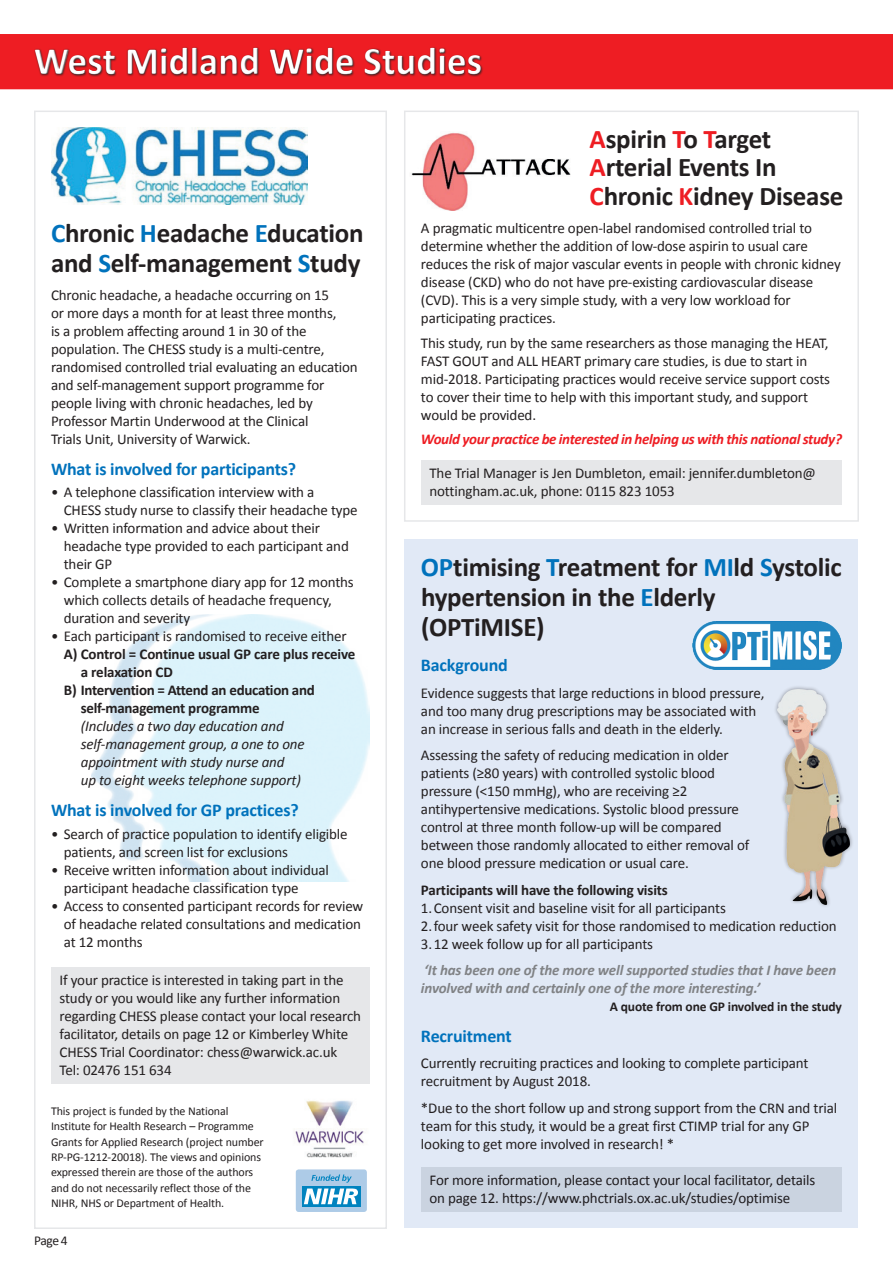
<style>
.page{position:relative;width:893px;height:1263px;background:#fff}
.page>*{position:absolute;margin:0;border:0;box-sizing:border-box;transform-origin:0 0}
.t1{font:700 39px "Calibri";color:#fff}
.t2{font:700 27px/30px "Calibri";letter-spacing:-.01em;color:#231f20}
.t3{font:700 18px "Calibri";letter-spacing:-.01em;color:#0072bc}
.t4{font:15px/18px "Calibri";letter-spacing:-.01em;color:#231f20}
.t5{font:700 15px "Calibri";letter-spacing:-.01em;color:#231f20}
.t6{font:italic 15px/18px "Calibri";letter-spacing:-.01em;color:#231f20}
.t7{font:italic 700 15px/18px "Calibri";letter-spacing:-.01em;color:#808285}
.t8{font:italic 700 15px "Calibri";letter-spacing:-.02em;color:#ee1d23}
.t9{font:700 13.5px "Calibri";letter-spacing:-.01em;color:#231f20}
.t10{font:13.5px "Calibri";color:#231f20}
.t11{font:12px/15.3px "Calibri";letter-spacing:-.01em;color:#231f20}
.s1{color:#ee1d23}
.s2{color:#0072bc}
</style>
<div class="page">
<div style="left:0;top:34px;width:893px;height:55px;background:#ee1d23"></div>
<div style="left:405px;top:539px;width:453px;height:689px;background:#e1e9f6"></div>
<img style="left:91px;top:614px;width:279px;height:267px">
<img style="left:294px;top:1100px;width:70px;height:58px">
<div style="left:34px;top:47px;width:450px;height:30px;background:#231f20;opacity:.75"></div>
<div style="left:33px;top:46px;width:449px;height:27px;background:#fff;opacity:.75"></div>
<div style="left:33px;top:48px;width:449px;height:28px;background:#231f20;opacity:.75"></div>
<div style="left:51px;top:967px;width:319px;height:117px;background:#e6e7e9"></div>
<img style="left:51px;top:128px;width:257px;height:76px">
<div style="left:296px;top:1169px;width:71px;height:43px;background:#adcbe7;border-radius:3px"></div>
<svg style="left:302px;top:1186px;width:58px;height:20px"></svg>
<svg style="left:304px;top:1174px;width:54px;height:30px"></svg>
<div style="left:421px;top:1167px;width:421px;height:45px;background:#cad3e0"></div>
<img style="left:692px;top:622px;width:150px;height:48px">
<div style="left:773px;top:686px;width:80px;height:223px;background:#231f20;opacity:.5"></div>
<img style="left:777px;top:690px;width:72px;height:214px">
<div style="left:34px;top:111px;width:353px;height:1118px;border:2px solid #e6e7e9"></div>
<svg style="left:404px;top:110px;width:455px;height:412px"></svg>
<h1 class="t1" style="left:34px;top:37px;width:450px">West Midland Wide Studies</h1>
<h2 class="t2" style="left:590px;top:123px;width:255px;line-height:28.5px"><span class="s1">A</span>spirin <span class="s1">T</span>o <span class="s1">T</span>arget<br><span class="s1">A</span>rterial Events In<br><span class="s1">C</span>hronic <span class="s1">K</span>idney Disease</h2>
<h2 class="t2" style="left:51px;top:217px;width:314px"><span class="s2">C</span>hronic <span class="s2">H</span>eadache <span class="s2">E</span>ducation and <span class="s2">S</span>elf-management <span class="s2">S</span>tudy</h2>
<p class="t4" style="left:421px;top:219px;width:421px">A pragmatic multicentre open-label randomised controlled trial to determine whether the addition of low-dose aspirin to usual care reduces the risk of major vascular events in people with chronic kidney disease (CKD) who do not have pre-existing cardiovascular disease (CVD). This is a very simple study, with a very low workload for participating practices.</p>
<p class="t4" style="left:421px;top:333px;width:411px">This study, run by the same researchers as those managing the HEAT, FAST GOUT and ALL HEART primary care studies, is due to start in mid-2018. Participating practices would receive service support costs to cover their time to help with this important study, and support would be provided.</p>
<p class="t8" style="left:421px;top:430px;width:422px">Would your practice be interested in helping us with this national study?</p>
<p class="t4" style="left:429px;top:463px;width:388px">The Trial Manager is Jen Dumbleton, email: jennifer.dumbleton@ nottingham.ac.uk, phone: 0115 823 1053</p>
<p class="t4" style="left:51px;top:286px;width:308px">Chronic headache, a headache occurring on 15<br>or more days a month for at least three months,<br>is a problem affecting around 1 in 30 of the population. The CHESS study is a multi-centre, randomised controlled trial evaluating an education and self-management support programme for people living with chronic headaches, led by Professor Martin Underwood at the Clinical<br>Trials Unit, University of Warwick.</p>
<p class="t3" style="left:51px;top:458px;width:247px">What is involved for participants?</p>
<p class="t4" style="left:64px;top:483px;width:295px;text-indent:-13px">• A telephone classification interview with a<br>CHESS study nurse to classify their headache type</p>
<p class="t4" style="left:64px;top:519px;width:287px;text-indent:-13px">• Written information and advice about their headache type provided to each participant and their GP</p>
<p class="t4" style="left:64px;top:573px;width:292px;text-indent:-13px">• Complete a smartphone diary app for 12 months which collects details of headache frequency, duration and severity</p>
<p class="t4" style="left:51px;top:627px;width:297px">• Each participant is randomised to receive either</p>
<p class="t5" style="left:64px;top:645px;width:293px">A) Control = Continue usual GP care plus receive</p>
<p class="t5" style="left:81px;top:663px;width:94px">a relaxation CD</p>
<p class="t5" style="left:64px;top:681px;width:253px">B) Intervention = Attend an education and</p>
<p class="t5" style="left:81px;top:699px;width:181px">self-management programme</p>
<p class="t6" style="left:81px;top:717px;width:225px">(Includes a two day education and self-management group, a one to one appointment with study nurse and<br>up to eight weeks telephone support)</p>
<p class="t3" style="left:51px;top:799px;width:249px">What is involved for GP practices?</p>
<p class="t4" style="left:64px;top:824px;width:285px;text-indent:-13px">• Search of practice population to identify eligible patients, and screen list for exclusions</p>
<p class="t4" style="left:64px;top:860px;width:267px;text-indent:-13px">• Receive written information about individual participant headache classification type</p>
<p class="t4" style="left:64px;top:896px;width:301px;text-indent:-13px">• Access to consented participant records for review of headache related consultations and medication at 12 months</p>
<h2 class="t2" style="left:421px;top:551px;width:422px"><span class="s2">OP</span>timising <span class="s2">T</span>reatment for <span class="s2">MI</span>ld <span class="s2">S</span>ystolic hypertension in the <span class="s2">E</span>lderly (OPTiMISE)</h2>
<p class="t3" style="left:421px;top:654px;width:88px">Background</p>
<p class="t4" style="left:421px;top:683px;width:345px">Evidence suggests that large reductions in blood pressure, and too many drug prescriptions may be associated with an increase in serious falls and death in the elderly.</p>
<p class="t4" style="left:421px;top:745px;width:330px">Assessing the safety of reducing medication in older patients (≥80 years) with controlled systolic blood pressure (&lt;150 mmHg), who are receiving ≥2 antihypertensive medications. Systolic blood pressure control at three month follow-up will be compared between those randomly allocated to either removal of one blood pressure medication or usual care.</p>
<p class="t5" style="left:421px;top:880px;width:248px">Participants will have the following visits</p>
<p class="t4" style="left:421px;top:898px;width:417px">1.Consent visit and baseline visit for all participants<br>2.four week safety visit for those randomised to medication reduction<br>3.12 week follow up for all participants</p>
<p class="t7" style="left:421px;top:960px;width:417px">‘It has been one of the more well supported studies that I have been involved with and certainly one of the more interesting.’</p>
<p class="t9" style="left:610px;top:998px;width:234px">A quote from one GP involved in the study</p>
<p class="t3" style="left:421px;top:1025px;width:92px">Recruitment</p>
<p class="t4" style="left:421px;top:1054px;width:389px">Currently recruiting practices and looking to complete participant recruitment by August 2018.</p>
<p class="t4" style="left:421px;top:1098px;width:418px">*Due to the short follow up and strong support from the CRN and trial team for this study, it would be a great first CTIMP trial for any GP looking to get more involved in research! *</p>
<p class="t4" style="left:60px;top:971px;width:303px">If your practice is interested in taking part in the study or you would like any further information regarding CHESS please contact your local research facilitator, details on page 12 or Kimberley White CHESS Trial Coordinator: chess@warwick.ac.uk Tel: 02476 151 634</p>
<p class="t11" style="left:51px;top:1102px;width:214px">This project is funded by the National Institute for Health Research – Programme Grants for Applied Research (project number RP-PG-1212-20018). The views and opinions expressed therein are those of the authors and do not necessarily reflect those of the NIHR, NHS or Department of Health.</p>
<p class="t4" style="left:429px;top:1171px;width:387px">For more information, please contact your local facilitator, details on page 12. https://www.phctrials.ox.ac.uk/studies/optimise</p>
<p class="t10" style="left:34px;top:1232px;width:35px">Page 4</p>
</div>
